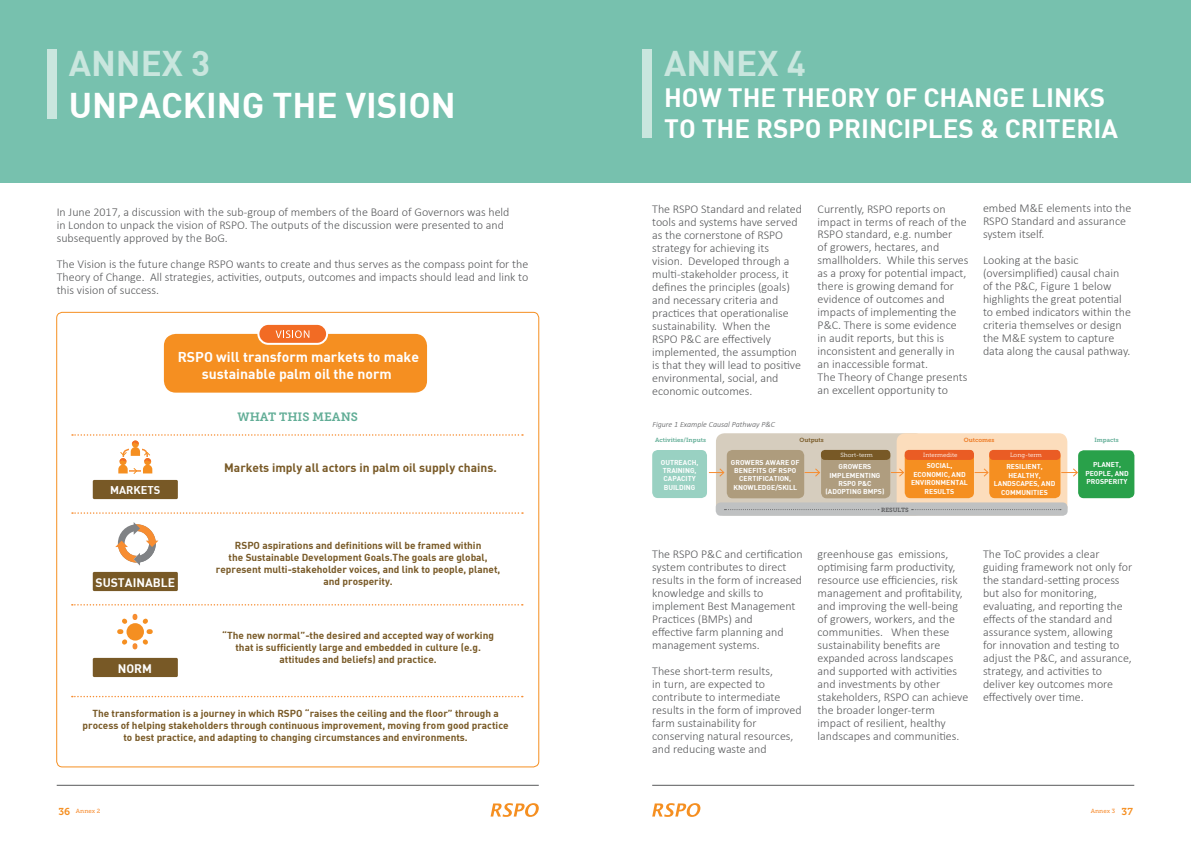
<style>
.page{position:relative;width:1191px;height:842px;background:#fff}
.page>*{position:absolute;margin:0;border:0;box-sizing:border-box;transform-origin:0 0}
.t1{font:35px "DIN Bold";color:#fff}
.t2{font:35px "DIN Bold";color:#c9e6de}
.t3{font:26px/31.2px "DIN Bold";color:#fff}
.t4{font:14px/16.8px "DIN Bold";color:#fff;text-align:center}
.t5{font:12.1px "DIN Bold";color:#fff}
.t6{font:300 12px/13px "Calibri";color:#58595b}
.t7{font:12px "DIN Bold";color:#785926}
.t8{font:12px "Museo Slab 700";color:#61ad96}
.t9{font:11.1px "DIN Bold";color:#fff}
.t10{font:10px/12px "DIN Bold";color:#785926;text-align:center}
.t11{font:10px "Museo Slab 700";color:#f58f21}
.t12{font:italic 300 8px "Calibri";color:#58595b}
.t13{font:7px/8.4px "DIN Bold";color:#fff;text-align:center}
.t14{font:6px "Museo Slab 300";color:#fff}
.t15{font:6px "Museo Slab 700";color:#61ad96}
.t16{font:6px "Museo Slab 500";color:#f78d31}
.t17{font:6px "Museo Slab 700";color:#ed7a23}
.t18{font:6px "Museo Slab 700";color:#785926}
.t19{font:6px "Museo Slab 700";color:#58595b}
</style>
<div class="page">
<svg style="left:490px;top:803px;width:49px;height:14px"></svg>
<svg style="left:652px;top:803px;width:48px;height:14px"></svg>
<hr style="left:57px;top:785px;width:482px;height:1px;background:#58595b">
<hr style="left:652px;top:785px;width:482px;height:1px;background:#58595b">
<div style="left:164px;top:334px;width:263px;height:59px;background:#f58f21;border-radius:12px"></div>
<div style="left:258px;top:324px;width:69px;height:20px;background:#f26b24;border-radius:10px"></div>
<div style="left:257px;top:323px;width:71px;height:22px;border:2px solid #fff;border-radius:10px"></div>
<svg style="left:275px;top:330px;width:34px;height:8px"></svg>
<div style="left:0;top:0;width:595px;height:183px;background:#77c1ae"></div>
<div style="left:47px;top:49px;width:10px;height:69px;background:#c9e6de"></div>
<div style="left:595px;top:0;width:596px;height:183px;background:#77c1ae"></div>
<div style="left:642px;top:49px;width:10px;height:89px;background:#c9e6de"></div>
<div style="left:716px;top:433px;width:207px;height:82px;background:#d6cdbe;border-radius:9px"></div>
<div style="left:896px;top:433px;width:171px;height:82px;background:#fcddbc;border-radius:9px"></div>
<div style="left:727px;top:450px;width:77px;height:48px;background:#ae9c7d;border-radius:6px"></div>
<div style="left:821px;top:450px;width:69px;height:48px;background:#af9d7f;border-radius:6px"></div>
<div style="left:904px;top:450px;width:70px;height:48px;background:#f58f21;border-radius:6px"></div>
<div style="left:989px;top:450px;width:71px;height:48px;background:#f58f21;border-radius:6px"></div>
<div style="left:1078px;top:450px;width:56px;height:48px;background:#29a14a;border-radius:6px"></div>
<div style="left:652px;top:450px;width:55px;height:48px;background:#99d1c2;border-radius:6px"></div>
<div style="left:821px;top:450px;width:69px;height:10px;background:#785926;border-radius:4px"></div>
<div style="left:715px;top:502px;width:352px;height:14px;background:#bfc1c2;border-radius:5px"></div>
<div style="left:989px;top:450px;width:71px;height:10px;background:#ea5c24;border-radius:4px"></div>
<div style="left:904px;top:450px;width:70px;height:10px;background:#ea5c24;border-radius:4px"></div>
<svg style="left:709px;top:468px;width:16px;height:9px"></svg>
<svg style="left:804px;top:467px;width:16px;height:11px"></svg>
<svg style="left:891px;top:467px;width:14px;height:11px"></svg>
<svg style="left:974px;top:468px;width:15px;height:9px"></svg>
<svg style="left:1061px;top:467px;width:17px;height:11px"></svg>
<svg style="left:911px;top:509px;width:150px;height:1px"></svg>
<svg style="left:724px;top:509px;width:155px;height:1px"></svg>
<div style="left:93px;top:572px;width:85px;height:19px;background:#785926"></div>
<svg style="left:115px;top:522px;width:43px;height:44px"></svg>
<div style="left:93px;top:480px;width:85px;height:19px;background:#785926"></div>
<div style="left:93px;top:658px;width:85px;height:19px;background:#785926"></div>
<svg style="left:117px;top:614px;width:35px;height:35px"></svg>
<svg style="left:72px;top:512px;width:451px;height:2px"></svg>
<svg style="left:72px;top:604px;width:451px;height:2px"></svg>
<svg style="left:72px;top:696px;width:451px;height:1px"></svg>
<svg style="left:72px;top:434px;width:451px;height:40px"></svg>
<h1 class="t2" style="left:69px;top:40px;width:143px">ANNEX 3</h1>
<h1 class="t1" style="left:69px;top:82px;width:388px">UNPACKING THE VISION</h1>
<p class="t6" style="left:57px;top:205px;width:454px">In June 2017, a discussion with the sub-group of members of the Board of Governors was held in London to unpack the vision of RSPO. The outputs of the discussion were presented to and subsequently approved by the BoG.</p>
<p class="t6" style="left:57px;top:257px;width:473px;text-align:justify">The Vision is the future change RSPO wants to create and thus serves as the compass point for the Theory of Change. All strategies, activities, outputs, outcomes and impacts should lead and link to this vision of success.</p>
<p class="t4" style="left:178px;top:348px;width:243px">RSPO will transform markets to make sustainable palm oil the norm</p>
<p class="t8" style="left:237px;top:410px;width:122px">WHAT THIS MEANS</p>
<p class="t9" style="left:110px;top:482px;width:52px">MARKETS</p>
<p class="t7" style="left:224px;top:459px;width:274px">Markets imply all actors in palm oil supply chains.</p>
<p class="t10" style="left:216px;top:539px;width:286px">RSPO aspirations and definitions will be framed within<br>the Sustainable Development Goals.The goals are global, represent multi-stakeholder voices, and link to people, planet,</p>
<p class="t5" style="left:95px;top:574px;width:81px">SUSTAINABLE</p>
<p class="t10" style="left:323px;top:575px;width:71px">and prosperity.</p>
<p class="t10" style="left:222px;top:629px;width:273px">“The new normal”-the desired and accepted way of working that is sufficiently large and embedded in culture (e.g. attitudes and beliefs) and practice.</p>
<p class="t5" style="left:118px;top:660px;width:36px">NORM</p>
<p class="t10" style="left:83px;top:707px;width:427px">The transformation is a journey in which RSPO “raises the ceiling and the floor” through a process of helping stakeholders through continuous improvement, moving from good practice to best practice, and adapting to changing circumstances and environments.</p>
<h1 class="t2" style="left:664px;top:40px;width:143px">ANNEX 4</h1>
<h2 class="t3" style="left:664px;top:81px;width:455px">HOW THE THEORY OF CHANGE LINKS<br>TO THE RSPO PRINCIPLES &amp; CRITERIA</h2>
<p class="t6" style="left:652px;top:202px;width:151px">The RSPO Standard and related tools and systems have served as the cornerstone of RSPO strategy for achieving its vision. Developed through a multi-stakeholder process, it defines the principles (goals) and necessary criteria and practices that operationalise sustainability. When the<br>RSPO P&amp;C are effectively implemented, the assumption is that they will lead to positive environmental, social, and economic outcomes.</p>
<p class="t6" style="left:817px;top:202px;width:152px">Currently, RSPO reports on impact in terms of reach of the<br>RSPO standard, e.g. number<br>of growers, hectares, and smallholders. While this serves as a proxy for potential impact, there is growing demand for evidence of outcomes and impacts of implementing the<br>P&amp;C. There is some evidence in audit reports, but this is inconsistent and generally in an inaccessible format.<br>The Theory of Change presents an excellent opportunity to</p>
<p class="t6" style="left:983px;top:202px;width:150px">embed M&amp;E elements into the<br>RSPO Standard and assurance system itself.</p>
<p class="t6" style="left:983px;top:254px;width:149px">Looking at the basic (oversimplified) causal chain of the P&amp;C, Figure 1 below highlights the great potential to embed indicators within the criteria themselves or design the M&amp;E system to capture data along the causal pathway.</p>
<p class="t12" style="left:652px;top:419px;width:124px">Figure 1 Example Causal Pathway P&amp;C</p>
<p class="t13" style="left:661px;top:457px;width:39px;text-align:left">OUTREACH,<br>TRAINING,<br>CAPACITY<br>BUILDING</p>
<p class="t13" style="left:731px;top:457px;width:70px">GROWERS AWARE OF<br>BENEFITS OF RSPO<br>CERTIFICATION,<br>KNOWLEDGE/SKILL</p>
<p class="t13" style="left:825px;top:462px;width:60px">GROWERS<br>IMPLEMENTING<br>RSPO P&amp;C (ADOPTING BMPS)</p>
<p class="t15" style="left:655px;top:437px;width:52px">Activities/Inputs</p>
<p class="t18" style="left:799px;top:437px;width:26px">Outputs</p>
<p class="t17" style="left:963px;top:437px;width:32px">Outcomes</p>
<p class="t14" style="left:840px;top:452px;width:34px">Short-term</p>
<p class="t14" style="left:923px;top:452px;width:36px">Intermedite</p>
<p class="t14" style="left:1010px;top:452px;width:33px">Long-term</p>
<p class="t15" style="left:1094px;top:437px;width:26px">Impacts</p>
<p class="t13" style="left:911px;top:461px;width:58px">SOCIAL,<br>ECONOMIC, AND<br>ENVIRONMENTAL<br>RESULTS</p>
<p class="t13" style="left:993px;top:462px;width:63px">RESILIENT,<br>HEALTHY,<br>LANDSCAPES, AND<br>COMMUNITIES</p>
<p class="t13" style="left:1085px;top:460px;width:45px">PLANET,<br>PEOPLE, AND<br>PROSPERITY</p>
<p class="t6" style="left:652px;top:547px;width:152px">The RSPO P&amp;C and certification system contributes to direct results in the form of increased knowledge and skills to implement Best Management<br>Practices (BMPs) and<br>effective farm planning and management systems.</p>
<p class="t6" style="left:652px;top:664px;width:151px">These short-term results,<br>in turn, are expected to contribute to intermediate results in the form of improved farm sustainability for conserving natural resources, and reducing waste and</p>
<p class="t19" style="left:881px;top:506px;width:29px">RESULTS</p>
<p class="t6" style="left:817px;top:547px;width:152px">greenhouse gas emissions, optimising farm productivity, resource use efficiencies, risk management and profitability, and improving the well-being of growers, workers, and the communities. When these sustainability benefits are expanded across landscapes and supported with activities and investments by other stakeholders, RSPO can achieve the broader longer-term impact of resilient, healthy landscapes and communities.</p>
<p class="t6" style="left:983px;top:547px;width:151px">The ToC provides a clear guiding framework not only for the standard-setting process but also for monitoring, evaluating, and reporting the effects of the standard and assurance system, allowing<br>for innovation and testing to adjust the P&amp;C, and assurance, strategy, and activities to deliver key outcomes more effectively over time.</p>
<p class="t11" style="left:58px;top:805px;width:13px">36</p>
<p class="t11" style="left:1121px;top:805px;width:13px">37</p>
<p class="t16" style="left:76px;top:808px;width:26px">Annex 2</p>
<p class="t16" style="left:1090px;top:808px;width:26px">Annex 3</p>
</div>
